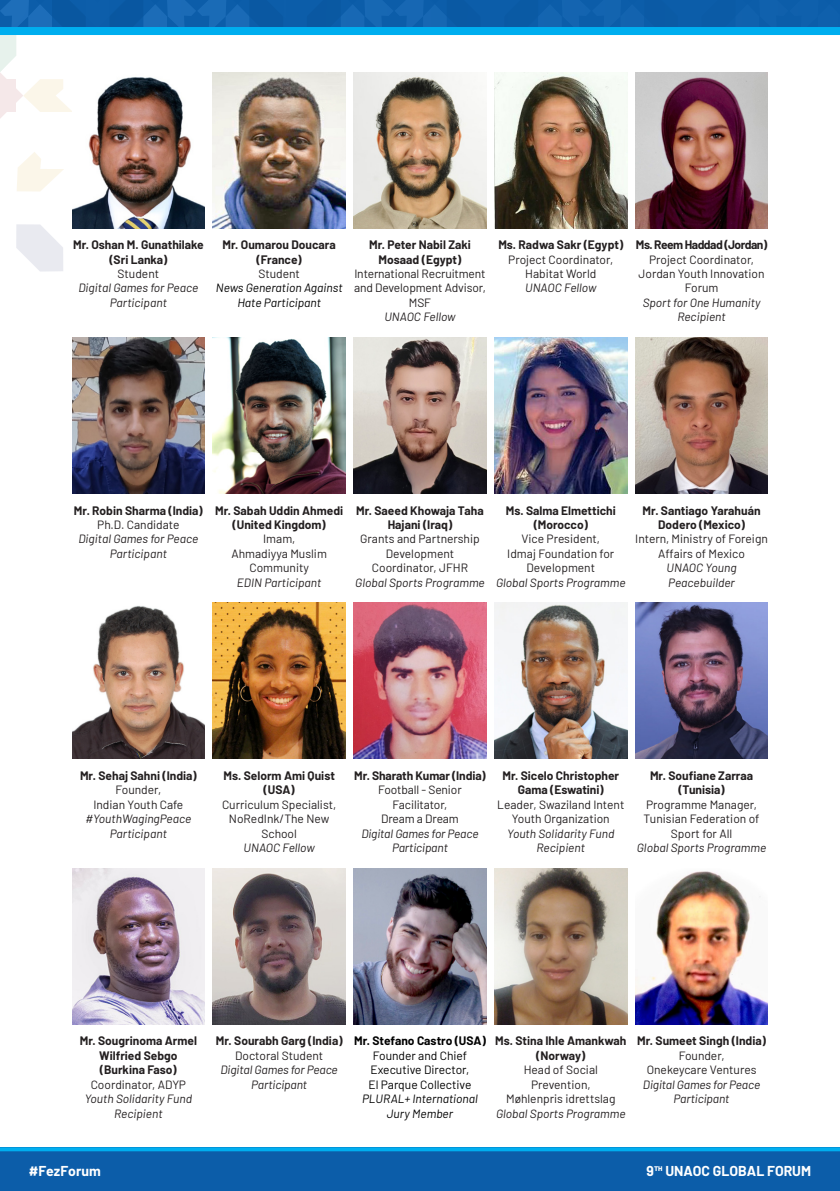
<style>
.page{position:relative;width:840px;height:1191px;background:#fff}
.page>*{position:absolute;margin:0;border:0;box-sizing:border-box;transform-origin:0 0}
.t1{font:700 14px "Barlow";color:#fff}
.t2{font:12px/14.4px "Barlow";color:#231f20;text-align:center}
.t3{font:700 12px/14.4px "Barlow";color:#231f20;text-align:center}
.t4{font:italic 12px/14.4px "Barlow";color:#231f20;text-align:center}
.t5{font:italic 12px/14.4px "Barlow";color:#000;text-align:center}
.t6{font:12px/14.4px "Barlow";color:#000}
.t7{font:700 12px "Barlow";letter-spacing:-.04em;color:#231f20}
.t8{font:700 12px "Barlow";color:#000}
.s1{font-weight:400}
</style>
<div class="page">
<svg style="left:17px;top:152px;width:47px;height:39px"></svg>
<svg style="left:16px;top:224px;width:47px;height:47px"></svg>
<div style="left:0;top:1147px;width:839px;height:44px;background:#0c5da9"></div>
<svg style="left:0;top:0;width:839px;height:119px"></svg>
<div style="left:0;top:27px;width:839px;height:8px;background:#00aeef"></div>
<svg style="left:0;top:1147px;width:839px;height:4px;background:#00a7e9"></svg>
<img style="left:72px;top:72px;width:132px;height:156px">
<img style="left:635px;top:72px;width:132px;height:156px">
<img style="left:494px;top:72px;width:132px;height:156px">
<img style="left:353px;top:72px;width:133px;height:156px">
<img style="left:213px;top:72px;width:132px;height:156px">
<img style="left:72px;top:868px;width:132px;height:156px">
<img style="left:635px;top:871px;width:132px;height:153px">
<img style="left:494px;top:868px;width:132px;height:156px">
<img style="left:353px;top:868px;width:133px;height:156px">
<img style="left:213px;top:868px;width:132px;height:156px">
<img style="left:72px;top:337px;width:132px;height:156px">
<img style="left:635px;top:337px;width:132px;height:156px">
<img style="left:494px;top:337px;width:132px;height:156px">
<img style="left:353px;top:337px;width:133px;height:156px">
<img style="left:213px;top:337px;width:132px;height:156px">
<img style="left:72px;top:606px;width:132px;height:153px">
<img style="left:635px;top:603px;width:132px;height:156px">
<img style="left:494px;top:603px;width:132px;height:156px">
<img style="left:353px;top:603px;width:133px;height:156px">
<img style="left:213px;top:603px;width:132px;height:156px">
<p class="t3" style="left:73px;top:237px;width:132px">Mr. Oshan M. Gunathilake (Sri Lanka)</p>
<p class="t2" style="left:117px;top:266px;width:43px">Student</p>
<p class="t4" style="left:78px;top:280px;width:121px">Digital Games for Peace<br>Participant</p>
<p class="t3" style="left:222px;top:237px;width:115px">Mr. Oumarou Doucara (France)</p>
<p class="t2" style="left:258px;top:266px;width:43px">Student</p>
<p class="t5" style="left:216px;top:280px;width:128px">News Generation Against<br>Hate Participant</p>
<p class="t3" style="left:369px;top:237px;width:103px">Mr. Peter Nabil Zaki<br>Mosaad (Egypt)</p>
<p class="t2" style="left:354px;top:266px;width:133px">International Recruitment and Development Advisor,<br>MSF</p>
<p class="t4" style="left:384px;top:309px;width:73px">UNAOC Fellow</p>
<p class="t3" style="left:498px;top:237px;width:126px">Ms. Radwa Sakr (Egypt)</p>
<p class="t2" style="left:508px;top:251px;width:106px">Project Coordinator,<br>Habitat World</p>
<p class="t4" style="left:525px;top:280px;width:73px">UNAOC Fellow</p>
<p class="t7" style="left:635px;top:236px;width:133px">Ms. Reem Haddad (Jordan)</p>
<p class="t2" style="left:638px;top:251px;width:127px">Project Coordinator,<br>Jordan Youth Innovation<br>Forum</p>
<p class="t4" style="left:642px;top:294px;width:119px">Sport for One Humanity<br>Recipient</p>
<p class="t3" style="left:74px;top:502px;width:130px">Mr. Robin Sharma (India)</p>
<p class="t2" style="left:97px;top:516px;width:84px">Ph.D. Candidate</p>
<p class="t4" style="left:78px;top:531px;width:121px">Digital Games for Peace<br>Participant</p>
<p class="t3" style="left:215px;top:502px;width:129px">Mr. Sabah Uddin Ahmedi (United Kingdom)</p>
<p class="t2" style="left:263px;top:531px;width:34px">Imam,</p>
<p class="t2" style="left:231px;top:545px;width:97px">Ahmadiyya Muslim<br>Community</p>
<p class="t4" style="left:237px;top:574px;width:86px">EDIN Participant</p>
<p class="t3" style="left:356px;top:502px;width:129px">Mr. Saeed Khowaja Taha<br>Hajani (Iraq)</p>
<p class="t2" style="left:360px;top:531px;width:121px">Grants and Partnership<br>Development<br>Coordinator, JFHR</p>
<p class="t4" style="left:355px;top:574px;width:131px">Global Sports Programme</p>
<p class="t3" style="left:505px;top:502px;width:111px">Ms. Salma Elmettichi (Morocco)</p>
<p class="t2" style="left:507px;top:531px;width:108px">Vice President,<br>Idmaj Foundation for<br>Development</p>
<p class="t4" style="left:495px;top:574px;width:131px">Global Sports Programme</p>
<p class="t3" style="left:642px;top:502px;width:119px">Mr. Santiago Yarahuán<br>Dodero (Mexico)</p>
<p class="t2" style="left:635px;top:531px;width:134px">Intern, Ministry of Foreign<br>Affairs of Mexico</p>
<p class="t4" style="left:666px;top:560px;width:71px;text-align:left">UNAOC Young<br>Peacebuilder</p>
<p class="t3" style="left:80px;top:767px;width:118px">Mr. Sehaj Sahni (India)</p>
<p class="t2" style="left:115px;top:782px;width:47px">Founder,</p>
<p class="t2" style="left:93px;top:796px;width:91px">Indian Youth Cafe</p>
<p class="t4" style="left:85px;top:811px;width:107px">#YouthWagingPeace<br>Participant</p>
<p class="t3" style="left:223px;top:767px;width:113px">Ms. Selorm Ami Quist (USA)</p>
<p class="t2" style="left:222px;top:796px;width:116px">Curriculum Specialist,<br>NoRedInk/The New<br>School</p>
<p class="t4" style="left:243px;top:839px;width:73px">UNAOC Fellow</p>
<p class="t3" style="left:354px;top:767px;width:133px">Mr. Sharath Kumar (India)</p>
<p class="t2" style="left:378px;top:782px;width:85px">Football - Senior<br>Facilitator,</p>
<p class="t2" style="left:381px;top:811px;width:79px">Dream a Dream</p>
<p class="t4" style="left:361px;top:825px;width:119px">Digital Games for Peace<br>Participant</p>
<p class="t3" style="left:502px;top:767px;width:118px">Mr. Sicelo Christopher<br>Gama (Eswatini)</p>
<p class="t2" style="left:497px;top:796px;width:129px">Leader, Swaziland Intent<br>Youth Organization</p>
<p class="t4" style="left:507px;top:825px;width:109px">Youth Solidarity Fund<br>Recipient</p>
<p class="t3" style="left:649px;top:767px;width:105px">Mr. Soufiane Zarraa (Tunisia)</p>
<p class="t2" style="left:643px;top:796px;width:117px">Programme Manager,<br>Tunisian Federation of<br>Sport for All</p>
<p class="t4" style="left:636px;top:839px;width:131px">Global Sports Programme</p>
<p class="t3" style="left:80px;top:1033px;width:119px">Mr. Sougrinoma Armel<br>Wilfried Sebgo</p>
<p class="t3" style="left:100px;top:1061px;width:78px">(Burkina Faso)</p>
<p class="t2" style="left:91px;top:1076px;width:97px">Coordinator, ADYP</p>
<p class="t4" style="left:85px;top:1090px;width:109px">Youth Solidarity Fund<br>Recipient</p>
<p class="t3" style="left:216px;top:1033px;width:128px">Mr. Sourabh Garg (India)<br><span class="s1">Doctoral Student</span></p>
<p class="t4" style="left:220px;top:1061px;width:119px">Digital Games for Peace<br>Participant</p>
<p class="t8" style="left:354px;top:1032px;width:133px">Mr. Stefano Castro (USA)</p>
<p class="t6" style="left:370px;top:1047px;width:100px">Founder and Chief<br>Executive Director,</p>
<p class="t6" style="left:368px;top:1076px;width:104px">El Parque Collective</p>
<p class="t5" style="left:362px;top:1090px;width:117px">PLURAL+ International<br>Jury Member</p>
<p class="t3" style="left:495px;top:1033px;width:133px">Ms. Stina Ihle Amankwah (Norway)</p>
<p class="t2" style="left:523px;top:1061px;width:76px">Head of Social<br>Prevention,</p>
<p class="t2" style="left:506px;top:1090px;width:111px">Møhlenpris idrettslag</p>
<p class="t4" style="left:495px;top:1105px;width:131px">Global Sports Programme</p>
<p class="t3" style="left:637px;top:1033px;width:130px">Mr. Sumeet Singh (India)</p>
<p class="t2" style="left:678px;top:1047px;width:47px">Founder,</p>
<p class="t2" style="left:646px;top:1061px;width:111px">Onekeycare Ventures</p>
<p class="t4" style="left:642px;top:1076px;width:119px">Digital Games for Peace<br>Participant</p>
<p class="t1" style="left:29px;top:1160px;width:73px">#FezForum</p>
<p class="t1" style="left:646px;top:1160px;width:166px">9<sup>th</sup> UNAOC GLOBAL FORUM</p>
<p class="t1" style="left:738px;top:1160px;width:73px">#FezForum</p>
</div>
